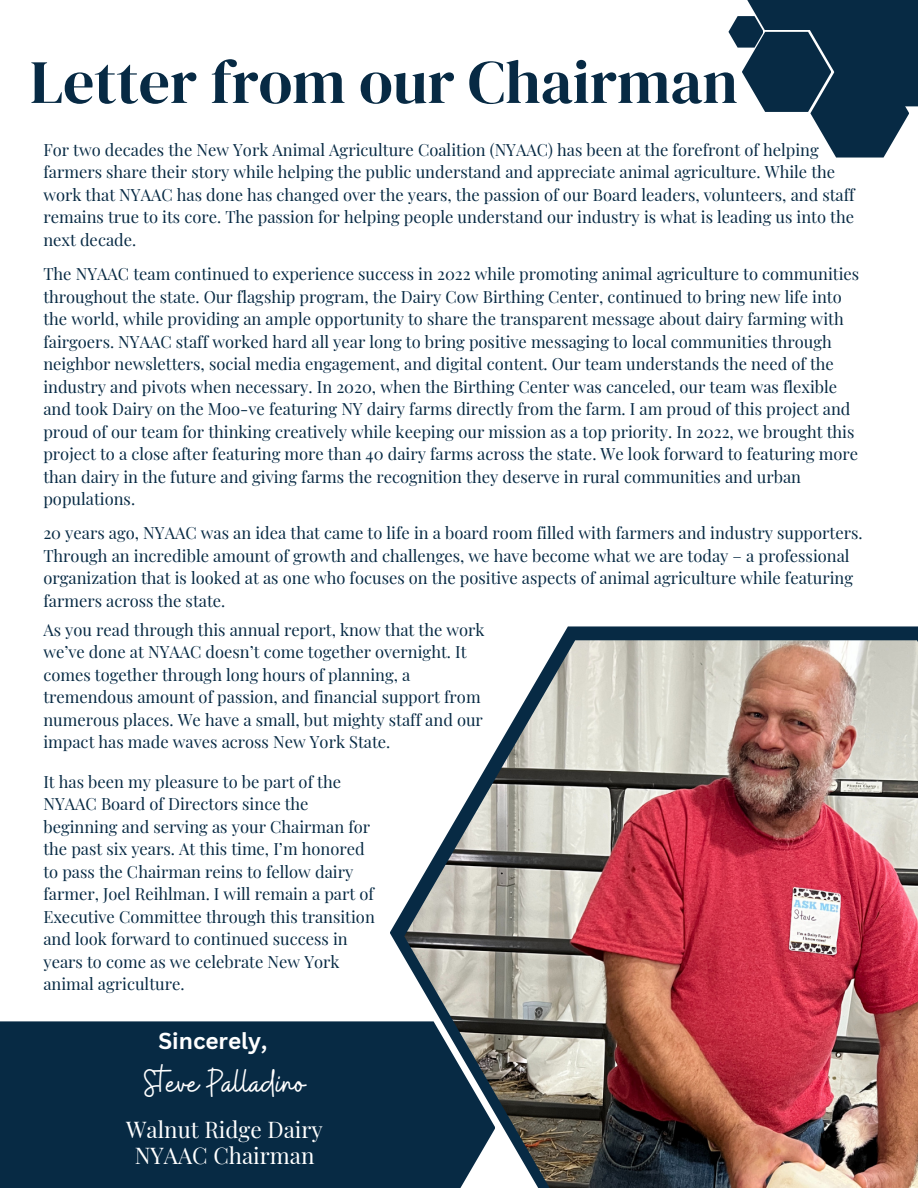
<style>
.page{position:relative;width:918px;height:1188px;background:#fff}
.page>*{position:absolute;margin:0;border:0;box-sizing:border-box;transform-origin:0 0}
.t1{font:61.5px "DM Serif Display";color:#072a44}
.t2{font:39px "Buffalo";color:#fff}
.t3{font:22.5px/25.8px "Playfair Display";color:#fff;text-align:center}
.t4{font:700 22.5px "Canva Sans";color:#fff}
.t5{font:16.5px/22.5px "Playfair Display";color:#072a44}
</style>
<div class="page">
<svg style="left:390px;top:626px;width:528px;height:331px"></svg>
<div style="left:0;top:1021px;width:404px;height:167px;background:#072a44"></div>
<img style="left:404px;top:640px;width:514px;height:548px">
<div style="left:792px;top:0;width:126px;height:106px;background:#072a44"></div>
<svg style="left:728px;top:16px;width:180px;height:142px"></svg>
<div style="left:739px;top:0;width:106px;height:30px;background:#072a44"></div>
<h1 class="t1" style="left:30px;top:39px;width:709px">Letter from our Chairman</h1>
<p class="t5" style="left:43px;top:138px;width:813px">For two decades the New York Animal Agriculture Coalition (NYAAC) has been at the forefront of helping farmers share their story while helping the public understand and appreciate animal agriculture. While the work that NYAAC has done has changed over the years, the passion of our Board leaders, volunteers, and staff remains true to its core. The passion for helping people understand our industry is what is leading us into the next decade.</p>
<p class="t5" style="left:43px;top:262px;width:817px">The NYAAC team continued to experience success in 2022 while promoting animal agriculture to communities throughout the state. Our flagship program, the Dairy Cow Birthing Center, continued to bring new life into the world, while providing an ample opportunity to share the transparent message about dairy farming with fairgoers. NYAAC staff worked hard all year long to bring positive messaging to local communities through neighbor newsletters, social media engagement, and digital content. Our team understands the need of the industry and pivots when necessary. In 2020, when the Birthing Center was canceled, our team was flexible and took Dairy on the Moo-ve featuring NY dairy farms directly from the farm. I am proud of this project and proud of our team for thinking creatively while keeping our mission as a top priority. In 2022, we brought this project to a close after featuring more than 40 dairy farms across the state. We look forward to featuring more than dairy in the future and giving farms the recognition they deserve in rural communities and urban populations.</p>
<p class="t5" style="left:43px;top:521px;width:821px">20 years ago, NYAAC was an idea that came to life in a board room filled with farmers and industry supporters.<br>Through an incredible amount of growth and challenges, we have become what we are today – a professional organization that is looked at as one who focuses on the positive aspects of animal agriculture while featuring farmers across the state.</p>
<p class="t5" style="left:43px;top:618px;width:443px">As you read through this annual report, know that the work we’ve done at NYAAC doesn’t come together overnight. It comes together through long hours of planning, a tremendous amount of passion, and financial support from numerous places. We have a small, but mighty staff and our impact has made waves across New York State.</p>
<p class="t5" style="left:43px;top:769px;width:333px">It has been my pleasure to be part of the NYAAC Board of Directors since the beginning and serving as your Chairman for the past six years. At this time, I’m honored to pass the Chairman reins to fellow dairy farmer, Joel Reihlman. I will remain a part of Executive Committee through this transition and look forward to continued success in years to come as we celebrate New York animal agriculture.</p>
<h3 class="t4" style="left:159px;top:1025px;width:110px">Sincerely,</h3>
<h2 class="t2" style="left:144px;top:1058px;width:163px">Steve Palladino</h2>
<h3 class="t3" style="left:126px;top:1116px;width:198px">Walnut Ridge Dairy<br>NYAAC Chairman</h3>
</div>
